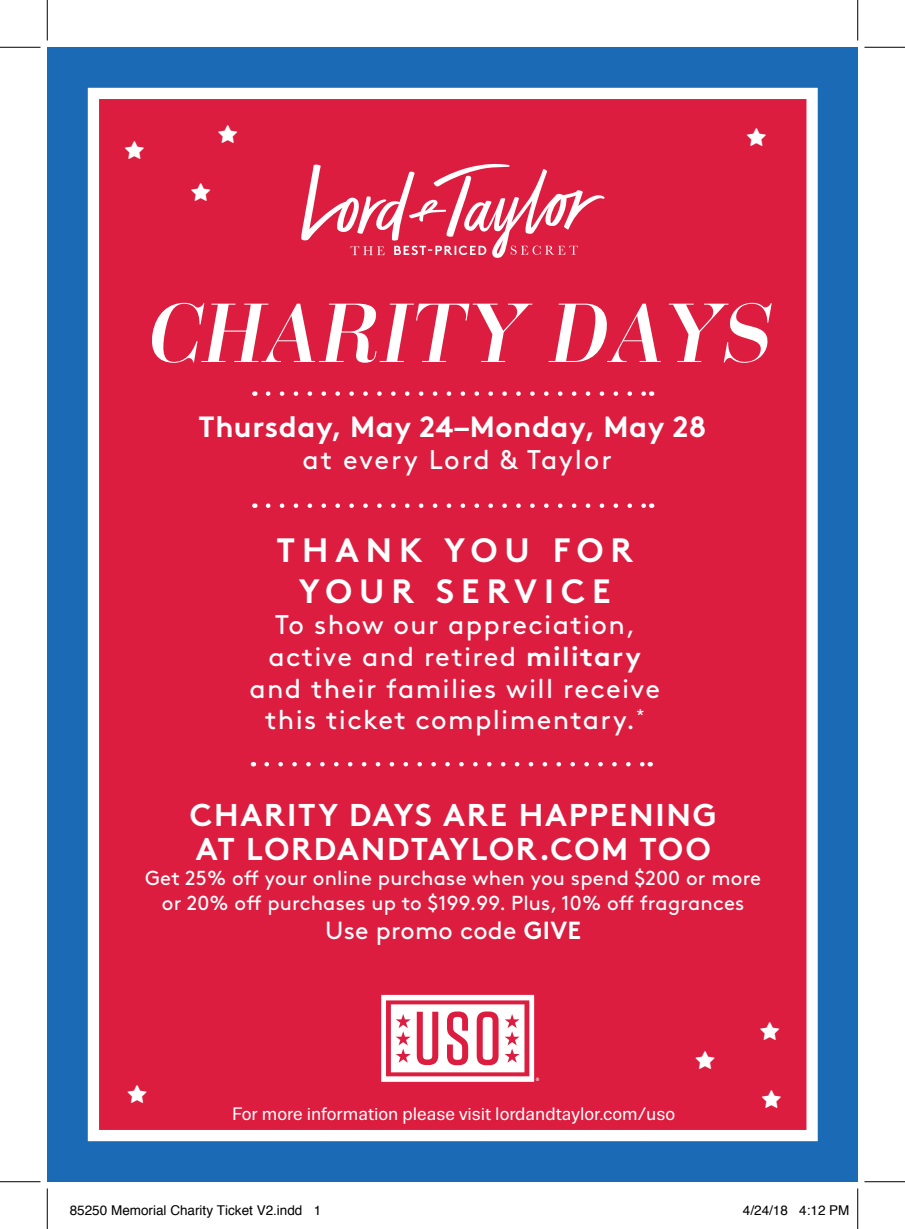
<style>
.page{position:relative;width:905px;height:1229px;background:#fff}
.page>*{position:absolute;margin:0;border:0;box-sizing:border-box;transform-origin:0 0}
.t1{font:italic 500 83.25px "Trivia Serif";letter-spacing:.02em;color:#fff}
.t2{font:700 33.75px/40.5px "Brown";letter-spacing:.205em;color:#fff;text-align:center}
.t3{font:700 31.5px/33.8px "Brown";letter-spacing:.055em;color:#fff}
.t4{font:700 29.25px "Brown";letter-spacing:.02em;color:#fff}
.t5{font:27px/31.5px "Brown";letter-spacing:.05em;color:#fff;text-align:center}
.t6{font:27px "Brown";letter-spacing:.07em;color:#fff}
.t7{font:24.75px "Brown";letter-spacing:.01em;color:#fff}
.t8{font:20.25px/24.8px "Brown";letter-spacing:.01em;color:#fff;text-align:center}
.t9{font:18px "Trivia Sans";color:#fff}
.t10{font:13.5px "Helvetica";color:#000}
.s1{font-weight:700}
</style>
<div class="page">
<div style="left:47px;top:47px;width:810px;height:1134px;background:#1b6ab5"></div>
<div style="left:88px;top:88px;width:729px;height:1053px;background:#dc1d3f;border:11px solid #fff"></div>
<svg style="left:268px;top:391px;width:376px;height:5px"></svg>
<svg style="left:268px;top:503px;width:376px;height:5px"></svg>
<svg style="left:266px;top:762px;width:377px;height:4px"></svg>
<svg style="left:381px;top:994px;width:158px;height:87px"></svg>
<div style="left:482px;top:1017px;width:10px;height:42px;background:#fff;border-radius:4px"></div>
<svg style="left:301px;top:163px;width:303px;height:95px"></svg>
<hr style="left:0;top:47px;width:40px;height:1px;background:#000">
<hr style="left:864px;top:47px;width:40px;height:1px;background:#000">
<hr style="left:0;top:1181px;width:40px;height:1px;background:#000">
<hr style="left:864px;top:1181px;width:40px;height:1px;background:#000">
<hr style="left:47px;top:0;width:1px;height:40px;background:#000">
<hr style="left:47px;top:1188px;width:1px;height:40px;background:#000">
<hr style="left:857px;top:0;width:1px;height:40px;background:#000">
<hr style="left:857px;top:1188px;width:1px;height:40px;background:#000">
<h1 class="t1" style="left:146px;top:288px;width:628px">CHARITY DAYS</h1>
<h3 class="t4" style="left:199px;top:403px;width:509px">Thursday, May 24–Monday, May 28</h3>
<h3 class="t6" style="left:302px;top:438px;width:310px">at every Lord &amp; Taylor</h3>
<h2 class="t2" style="left:276px;top:527px;width:358px">THANK YOU FOR<br>YOUR SERVICE</h2>
<h3 class="t5" style="left:249px;top:607px;width:412px">To show our appreciation, active and retired <span class="s1">military </span>and their families will receive this ticket complimentary.<sup>*</sup></h3>
<h3 class="t3" style="left:190px;top:795px;width:528px">CHARITY DAYS ARE HAPPENING<br>AT LORDANDTAYLOR.COM TOO</h3>
<p class="t8" style="left:145px;top:864px;width:617px">Get 25% off your online purchase when you spend $200 or more or 20% off purchases up to $199.99. Plus, 10% off fragrances</p>
<p class="t7" style="left:325px;top:911px;width:257px">Use promo code <span class="s1">GIVE</span></p>
<p class="t9" style="left:232px;top:1104px;width:444px">For more information please visit lordandtaylor.com/uso</p>
<p class="t10" style="left:70px;top:1200px;width:253px">85250 Memorial Charity Ticket V2.indd 1</p>
<p class="t10" style="left:742px;top:1200px;width:108px">4/24/18 4:12 PM</p>
</div>
